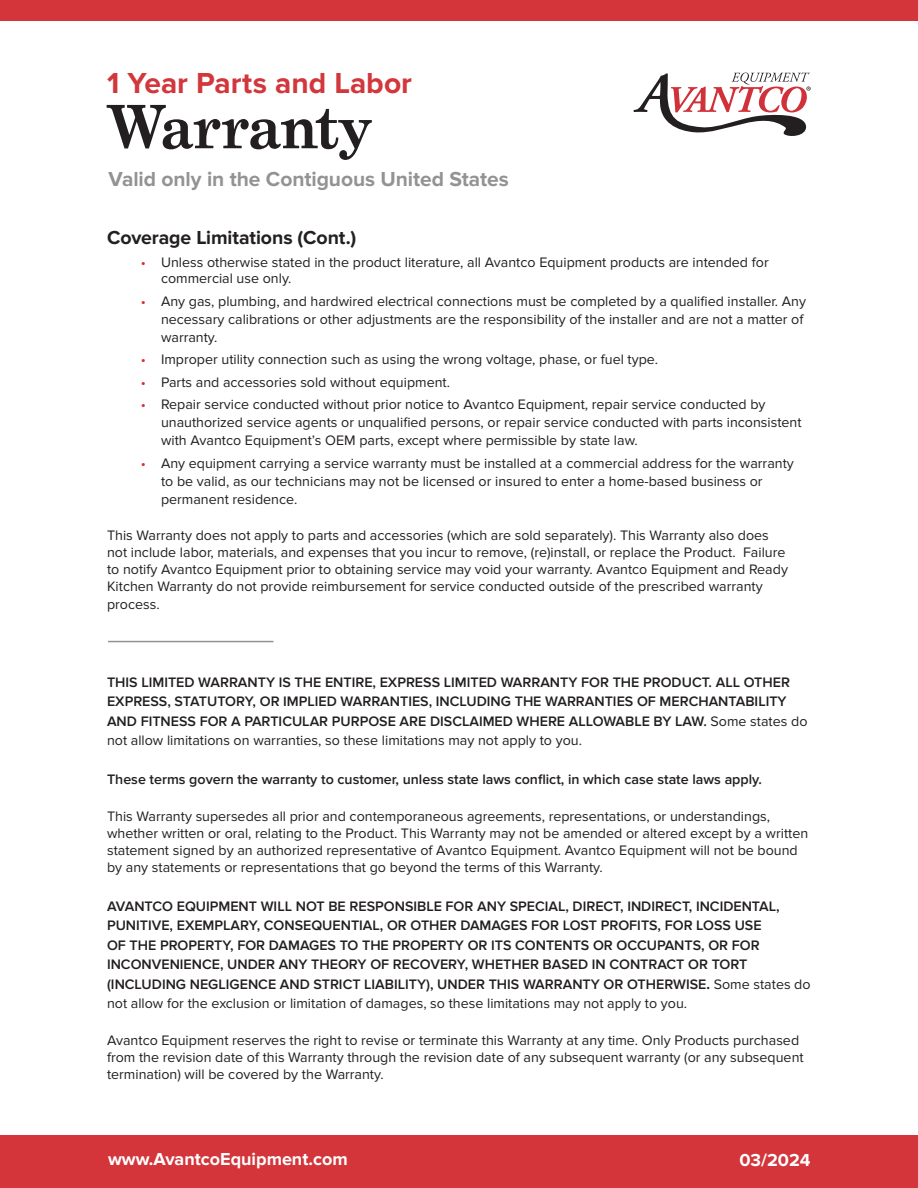
<style>
.page{position:relative;width:918px;height:1188px;background:#fff}
.page>*{position:absolute;margin:0;border:0;box-sizing:border-box;transform-origin:0 0}
.t1{font:700 60px "Grad";letter-spacing:.005em;color:#231f20}
.t2{font:700 30px "Proxima Nova";color:#d2373c}
.t3{font:700 21px "Proxima Nova";letter-spacing:-.005em;color:#949393}
.t4{font:700 19.5px "Proxima Nova";letter-spacing:-.005em;color:#231f20}
.t5{font:700 18px "Proxima Nova";color:#fff}
.t6{font:14.25px/17.1px "Proxima Nova";color:#231f20}
.t7{font:600 14.25px/19.5px "Proxima Nova";color:#231f20}
.s1{color:#cf3138}
.s2{font-weight:400}
.s3{font-weight:700}
</style>
<div class="page">
<div style="left:0;top:0;width:918px;height:21px;background:#d3353a"></div>
<svg style="left:633px;top:72px;width:178px;height:64px"></svg>
<div style="left:0;top:1135px;width:918px;height:53px;background:#d3353a"></div>
<hr style="left:108px;top:641px;width:165px;height:1px;background:#939393">
<h2 class="t2" style="left:107px;top:66px;width:306px">1 Year Parts and Labor</h2>
<h1 class="t1" style="left:109px;top:89px;width:263px">Warranty</h1>
<h3 class="t3" style="left:109px;top:167px;width:402px">Valid only in the Contiguous United States</h3>
<p class="t4" style="left:107px;top:226px;width:251px">Coverage Limitations (Cont.)</p>
<p class="t6" style="left:161px;top:254px;width:609px;line-height:16.5px;text-indent:-20px"><span class="s1">•</span> Unless otherwise stated in the product literature, all Avantco Equipment products are intended for commercial use only.</p>
<p class="t6" style="left:161px;top:292px;width:647px;line-height:18px;text-indent:-20px"><span class="s1">•</span> Any gas, plumbing, and hardwired electrical connections must be completed by a qualified installer. Any necessary calibrations or other adjustments are the responsibility of the installer and are not a matter of warranty.</p>
<p class="t6" style="left:141px;top:351px;width:519px"><span class="s1">•</span> Improper utility connection such as using the wrong voltage, phase, or fuel type.</p>
<p class="t6" style="left:141px;top:373px;width:311px"><span class="s1">•</span> Parts and accessories sold without equipment.</p>
<p class="t6" style="left:161px;top:395px;width:642px;line-height:18px;text-indent:-20px"><span class="s1">•</span> Repair service conducted without prior notice to Avantco Equipment, repair service conducted by unauthorized service agents or unqualified persons, or repair service conducted with parts inconsistent with Avantco Equipment’s OEM parts, except where permissible by state law.</p>
<p class="t6" style="left:161px;top:454px;width:634px;line-height:18px;text-indent:-20px"><span class="s1">•</span> Any equipment carrying a service warranty must be installed at a commercial address for the warranty to be valid, as our technicians may not be licensed or insured to enter a home-based business or permanent residence.</p>
<p class="t6" style="left:107px;top:527px;width:682px">This Warranty does not apply to parts and accessories (which are sold separately). This Warranty also does not include labor, materials, and expenses that you incur to remove, (re)install, or replace the Product. Failure to notify Avantco Equipment prior to obtaining service may void your warranty. Avantco Equipment and Ready Kitchen Warranty do not provide reimbursement for service conducted outside of the prescribed warranty process.</p>
<p class="t7" style="left:107px;top:672px;width:702px">THIS LIMITED WARRANTY IS THE ENTIRE, EXPRESS LIMITED WARRANTY FOR THE PRODUCT. ALL OTHER EXPRESS, STATUTORY, OR IMPLIED WARRANTIES, INCLUDING THE WARRANTIES OF MERCHANTABILITY AND FITNESS FOR A PARTICULAR PURPOSE ARE DISCLAIMED WHERE ALLOWABLE BY LAW. <span class="s2">Some states do not allow limitations on warranties, so these limitations may not apply to you.</span></p>
<p class="t7" style="left:107px;top:770px;width:657px">These terms govern the warranty to customer, unless state laws conflict, in which case state laws apply.</p>
<p class="t6" style="left:107px;top:808px;width:703px">This Warranty supersedes all prior and contemporaneous agreements, representations, or understandings, whether written or oral, relating to the Product. This Warranty may not be amended or altered except by a written statement signed by an authorized representative of Avantco Equipment. Avantco Equipment will not be bound by any statements or representations that go beyond the terms of this Warranty.</p>
<p class="t7" style="left:107px;top:897px;width:705px">AVANTCO EQUIPMENT WILL NOT BE RESPONSIBLE FOR ANY SPECIAL, DIRECT, INDIRECT, INCIDENTAL, PUNITIVE, EXEMPLARY, CONSEQUENTIAL, OR OTHER DAMAGES FOR LOST PROFITS, FOR LOSS USE<br>OF THE PROPERTY, FOR DAMAGES TO THE PROPERTY OR ITS CONTENTS OR OCCUPANTS, OR FOR INCONVENIENCE, UNDER ANY THEORY OF RECOVERY, WHETHER BASED IN CONTRACT OR TORT (INCLUDING NEGLIGENCE AND STRICT LIABILITY), UNDER THIS WARRANTY OR OTHERWISE<span class="s3">.</span> <span class="s2">Some states do not allow for the exclusion or limitation of damages, so these limitations may not apply to you.</span></p>
<p class="t6" style="left:107px;top:1032px;width:698px">Avantco Equipment reserves the right to revise or terminate this Warranty at any time. Only Products purchased from the revision date of this Warranty through the revision date of any subsequent warranty (or any subsequent termination) will be covered by the Warranty.</p>
<p class="t5" style="left:108px;top:1148px;width:241px">www.AvantcoEquipment.com</p>
<p class="t5" style="left:740px;top:1150px;width:73px">03/2024</p>
</div>
